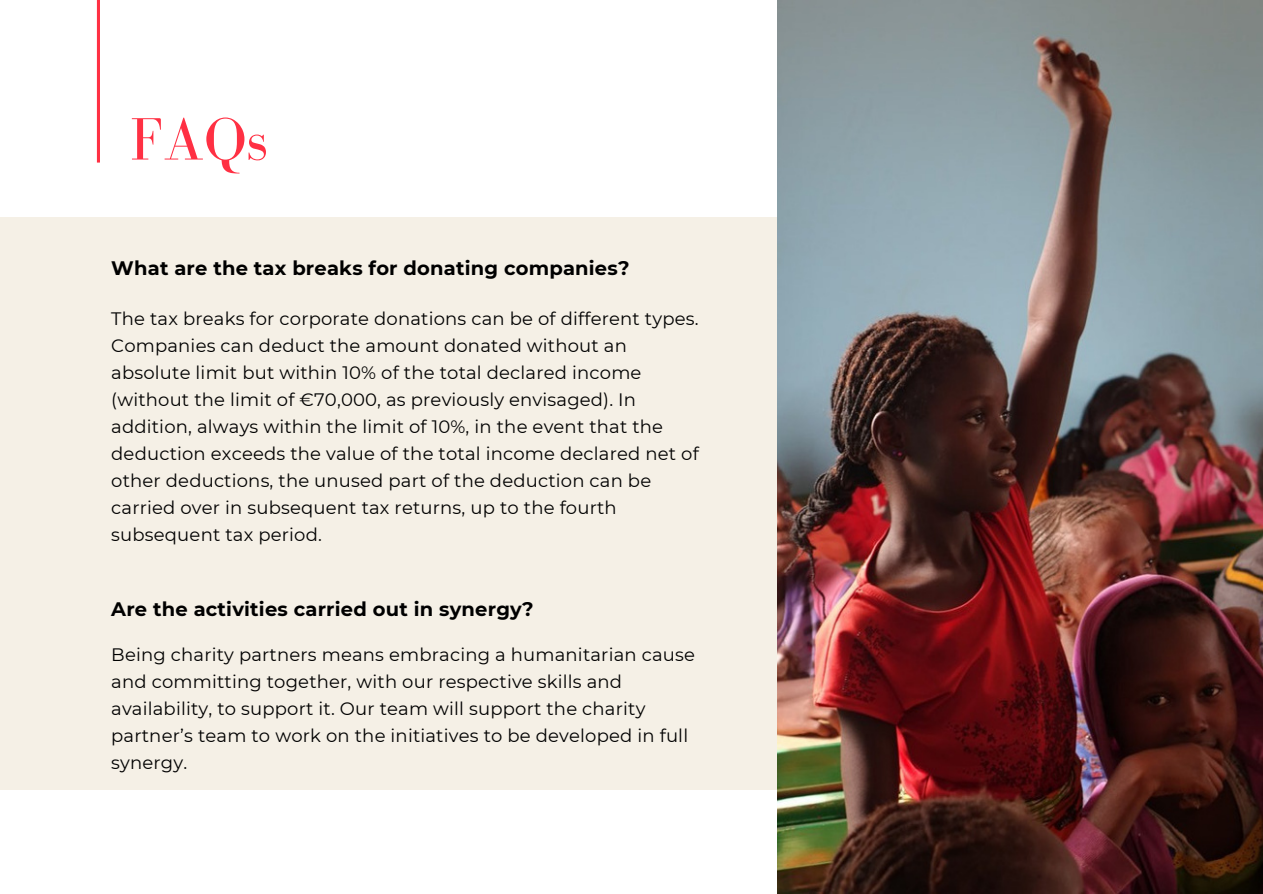
<style>
.page{position:relative;width:1263px;height:894px;background:#fff}
.page>*{position:absolute;margin:0;border:0;box-sizing:border-box;transform-origin:0 0}
.t1{font:61.5px "Bodoni FLF";color:#ff3043}
.t2{font:700 19.5px "Montserrat";letter-spacing:.01em;color:#000}
.t3{font:18px/27px "Montserrat";letter-spacing:.01em;color:#000}
</style>
<div class="page">
<div style="left:0;top:217px;width:1263px;height:572px;background:#f5f0e6"></div>
<img style="left:777px;top:0;width:486px;height:893px">
<hr style="left:97px;top:0;width:3px;height:162px;background:#ff3043">
<p class="t1" style="left:130px;top:106px;width:140px">FAQs</p>
<p class="t2" style="left:111px;top:256px;width:520px">What are the tax breaks for donating companies?</p>
<p class="t3" style="left:111px;top:305px;width:589px">The tax breaks for corporate donations can be of different types.<br>Companies can deduct the amount donated without an absolute limit but within 10% of the total declared income (without the limit of €70,000, as previously envisaged). In addition, always within the limit of 10%, in the event that the deduction exceeds the value of the total income declared net of other deductions, the unused part of the deduction can be carried over in subsequent tax returns, up to the fourth subsequent tax period.</p>
<p class="t2" style="left:111px;top:596px;width:424px">Are the activities carried out in synergy?</p>
<p class="t3" style="left:111px;top:640px;width:585px">Being charity partners means embracing a humanitarian cause and committing together, with our respective skills and availability, to support it. Our team will support the charity partner’s team to work on the initiatives to be developed in full synergy.</p>
</div>
